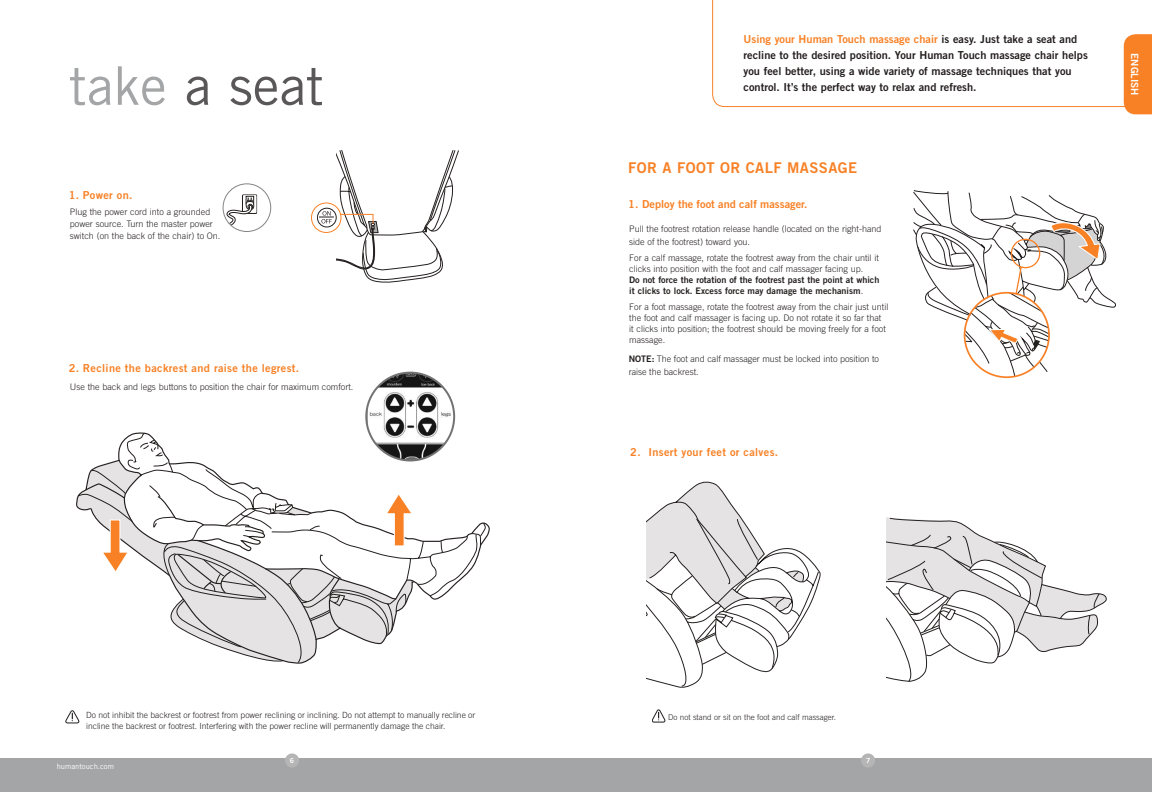
<style>
.page{position:relative;width:1152px;height:792px;background:#fff}
.page>*{position:absolute;margin:0;border:0;box-sizing:border-box;transform-origin:0 0}
.t1{font:53.3px "Trade Gothic LT";color:#5a5758}
.t2{font:14.8px "Trade Gothic LT Bold Two";letter-spacing:.03em;color:#f88126}
.t3{font:11px/16px "Trade Gothic LT Bold Two";color:#241f1f}
.t4{font:11px "Trade Gothic LT Bold Two";letter-spacing:.03em;color:#f88126}
.t5{font:11px "Trade Gothic LT Bold Two";color:#f88126}
.t6{font:10px "Trade Gothic LT Bold Two";color:#fff}
.t7{font:300 9px/11px "Trade Gothic LT";color:#241f1f}
.t8{font:9px/11px "Trade Gothic LT Bold Two";color:#241f1f}
.t9{font:300 8.5px/11px "Trade Gothic LT";color:#241f1f}
.t10{font:300 8px "Trade Gothic LT";color:#241f1f}
.t11{font:7.6px "Trade Gothic LT";color:#fff}
.t12{font:7px "Trade Gothic LT Bold Two";color:#fff}
.s1{color:#a4a5a6}
.s2{color:#f88126}
.s3{font-family:"Trade Gothic LT";font-weight:300}
.s4{font-family:"Trade Gothic LT Bold Two";font-weight:400}
</style>
<div class="page">
<div style="left:576px;top:758px;width:576px;height:34px;background:#a4a5a6"></div>
<div style="left:861px;top:753px;width:14px;height:15px;background:#b5b5b6;border-radius:50%"></div>
<svg style="left:1124px;top:107px;width:28px;height:7px"></svg>
<div style="left:0;top:758px;width:576px;height:34px;background:#a4a5a6"></div>
<div style="left:285px;top:753px;width:14px;height:15px;background:#b5b5b6;border-radius:50%"></div>
<svg style="left:712px;top:0;width:440px;height:107px"></svg>
<svg style="left:77px;top:433px;width:409px;height:230px"></svg>
<svg style="left:65px;top:710px;width:14px;height:14px"></svg>
<svg style="left:652px;top:710px;width:13px;height:13px"></svg>
<img style="left:366px;top:373px;width:88px;height:87px;border-radius:44px">
<div style="left:365px;top:372px;width:90px;height:89px;border:2px solid #737274;border-radius:50%"></div>
<svg style="left:913px;top:190px;width:203px;height:187px"></svg>
<svg style="left:887px;top:517px;width:220px;height:165px"></svg>
<svg style="left:646px;top:482px;width:175px;height:206px"></svg>
<div style="left:242px;top:194px;width:15px;height:20px;border:1px solid #241f1f"></div>
<svg style="left:246px;top:196px;width:8px;height:2px"></svg>
<svg style="left:223px;top:198px;width:32px;height:31px"></svg>
<div style="left:223px;top:183px;width:48px;height:49px;border:1px solid #848486;border-radius:50%"></div>
<svg style="left:312px;top:203px;width:29px;height:29px"></svg>
<div style="left:317px;top:208px;width:19px;height:19px;background:#7f7c7c;border-radius:50%"></div>
<div style="left:317px;top:208px;width:20px;height:19px;border:1px solid #241f1f;border-radius:50%"></div>
<svg style="left:319px;top:150px;width:140px;height:132px"></svg>
<div style="left:311px;top:202px;width:30px;height:31px;border:1px solid #f88126;border-radius:50%"></div>
<h1 class="t1" style="left:69px;top:54px;width:256px"><span class="s1">take</span> a seat</h1>
<p class="t4" style="left:69px;top:188px;width:65px">1. Power on.</p>
<p class="t7" style="left:70px;top:206px;width:152px;line-height:12px">Plug the power cord into a grounded power source. Turn the master power switch (on the back of the chair) to On.</p>
<p class="t4" style="left:69px;top:361px;width:232px">2. Recline the backrest and raise the legrest.</p>
<p class="t7" style="left:70px;top:381px;width:285px">Use the back and legs buttons to position the chair for maximum comfort.</p>
<p class="t9" style="left:86px;top:709px;width:391px">Do not inhibit the backrest or footrest from power reclining or inclining. Do not attempt to manually recline or incline the backrest or footrest. Interfering with the power recline will permanently damage the chair.</p>
<p class="t11" style="left:57px;top:762px;width:59px">humantouch.com</p>
<p class="t12" style="left:290px;top:756px;width:6px">6</p>
<p class="t3" style="left:744px;top:31px;width:346px"><span class="s2">Using your Human Touch massage chair</span> is easy. Just take a seat and recline to the desired position. Your Human Touch massage chair helps you feel better, using a wide variety of massage techniques that you control. It’s the perfect way to relax and refresh.</p>
<h2 class="t2" style="left:628px;top:158px;width:230px">FOR A FOOT OR CALF MASSAGE</h2>
<p class="t5" style="left:628px;top:197px;width:181px">1. Deploy the foot and calf massager.</p>
<p class="t7" style="left:629px;top:222px;width:254px;line-height:13px">Pull the footrest rotation release handle (located on the right-hand side of the footrest) toward you.</p>
<p class="t7" style="left:629px;top:252px;width:251px">For a calf massage, rotate the footrest away from the chair until it clicks into position with the foot and calf massager facing up.</p>
<p class="t8" style="left:629px;top:274px;width:252px">Do not force the rotation of the footrest past the point at which it clicks to lock. Excess force may damage the mechanism<span class="s3">.</span></p>
<p class="t7" style="left:629px;top:301px;width:261px">For a foot massage, rotate the footrest away from the chair just until the foot and calf massager is facing up. Do not rotate it so far that<br>it clicks into position; the footrest should be moving freely for a foot massage.</p>
<p class="t7" style="left:629px;top:353px;width:252px;line-height:13px"><span class="s4">NOTE:</span> The foot and calf massager must be locked into position to raise the backrest.</p>
<p class="t4" style="left:630px;top:445px;width:149px">2. Insert your feet or calves.</p>
<p class="t6" style="left:1141px;top:53px;width:44px;rotate:90deg">ENGLISH</p>
<p class="t10" style="left:668px;top:712px;width:169px">Do not stand or sit on the foot and calf massager.</p>
<p class="t12" style="left:866px;top:756px;width:6px">7</p>
</div>
